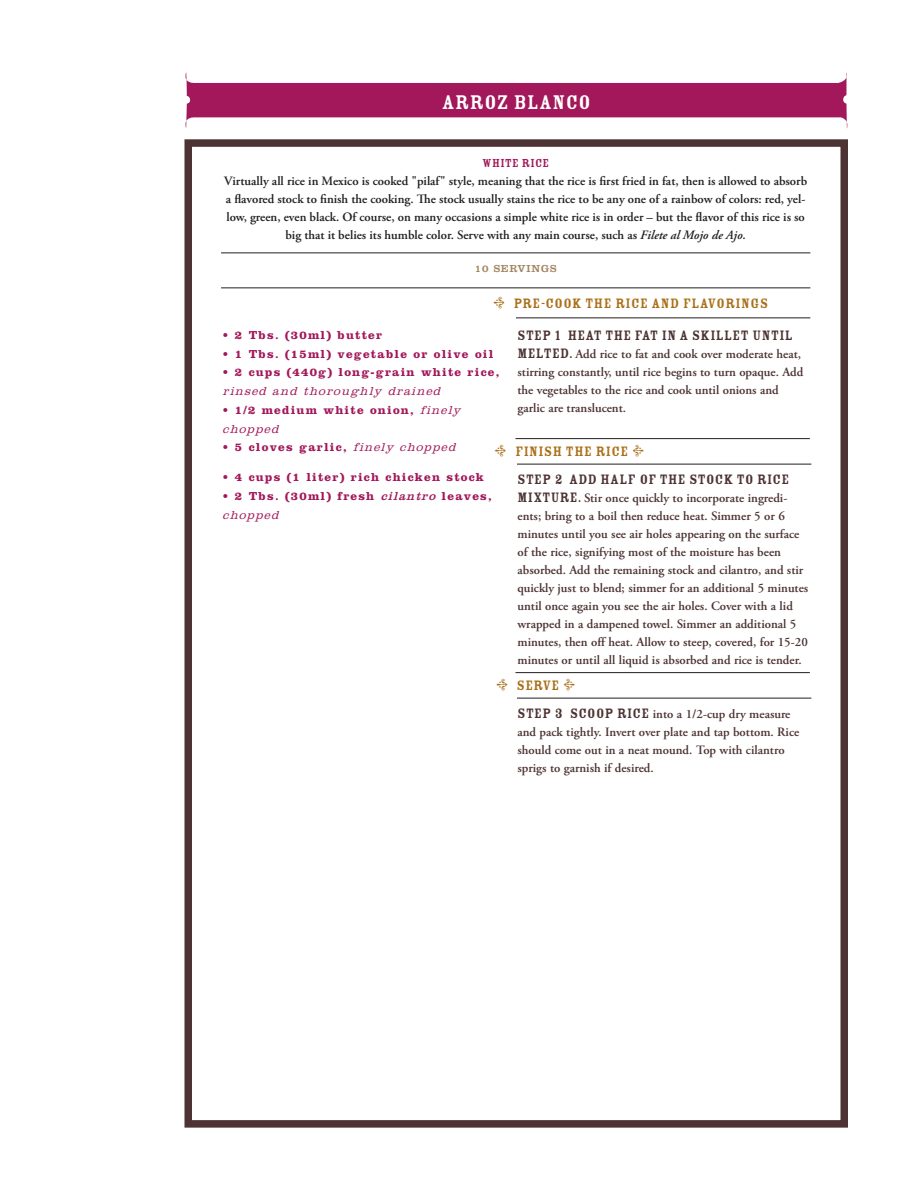
<style>
.page{position:relative;width:918px;height:1188px;background:#fff}
.page>*{position:absolute;margin:0;border:0;box-sizing:border-box;transform-origin:0 0}
.t1{font:21.75px "Rosewood Fill";letter-spacing:.015em;color:#fff}
.Recipe_lead-in{font:15px "Rosewood Fill";letter-spacing:.02em;color:#4d3333}
.t2{font:15px "Rosewood Fill";letter-spacing:.03em;color:#aa7019}
.Recipe_lead-in-2{font:600 12.75px/18px "Adobe Garamond Pro";color:#4d3333}
.t3{font:600 12.75px/18px "Adobe Garamond Pro";color:#231f20;text-align:center}
.Recipe_text{font:12.75px "Rosewood Fill";letter-spacing:.02em;color:#a2185a}
.t4{font:700 12px/18.8px "Clarendon";letter-spacing:.1em;color:#a2185a}
.t5{font:10.5px "Clarendon";letter-spacing:.08em;color:#9f825b}
.s1{font-style:italic}
.s2{font-family:"L Decoration Pi One";font-size:15.45px}
.s3{font-family:"Rosewood Fill";font-weight:400;font-size:15px}
.s4{font-weight:300;font-style:italic}
.s5{font-weight:400;font-style:italic}
</style>
<div class="page">
<div style="left:184px;top:139px;width:664px;height:989px;border:8px solid #4d3333"></div>
<svg style="left:185px;top:72px;width:663px;height:57px"></svg>
<hr style="left:516px;top:318px;width:294px;height:1px;background:#231f20">
<hr style="left:515px;top:438px;width:295px;height:1px;background:#231f20">
<hr style="left:517px;top:464px;width:294px;height:1px;background:#231f20">
<hr style="left:515px;top:672px;width:295px;height:1px;background:#231f20">
<hr style="left:517px;top:698px;width:294px;height:1px;background:#231f20">
<hr style="left:221px;top:288px;width:589px;height:1px;background:#231f20">
<hr style="left:221px;top:253px;width:589px;height:1px;background:#231f20">
<p class="t1" style="left:442px;top:90px;width:150px">ARROZ BLANCO</p>
<p class="Recipe_text" style="left:482px;top:156px;width:68px">WHITE RICE</p>
<p class="t3" style="left:224px;top:172px;width:584px">Virtually all rice in Mexico is cooked "pilaf" style, meaning that the rice is first fried in fat, then is allowed to absorb a flavored stock to finish the cooking. The stock usually stains the rice to be any one of a rainbow of colors: red, yel&shy;low, green, even black. Of course, on many occasions a simple white rice is in order – but the flavor of this rice is so big that it belies its humble color. Serve with any main course, such as <span class="s1">Filete al Mojo de Ajo.</span></p>
<p class="t5" style="left:475px;top:263px;width:83px">10 SERVINGS</p>
<p class="t2" style="left:493px;top:295px;width:276px"><span class="s2">g</span> PRE-COOK THE RICE AND FLAVORINGS</p>
<p class="Recipe_lead-in" style="left:517px;top:327px;width:277px">STEP 1 HEAT THE FAT IN A SKILLET UNTIL</p>
<p class="Recipe_lead-in-2" style="left:517px;top:345px;width:287px"><span class="s3">MELTED.</span> Add rice to fat and cook over moderate heat, stirring constantly, until rice begins to turn opaque. Add the vegetables to the rice and cook until onions and</p>
<p class="Recipe_lead-in-2" style="left:517px;top:399px;width:110px">garlic are translucent.</p>
<p class="t4" style="left:223px;top:325px;width:161px">• 2 Tbs. (30ml) butter</p>
<p class="t4" style="left:223px;top:344px;width:272px">• 1 Tbs. (15ml) vegetable or olive oil</p>
<p class="t4" style="left:223px;top:363px;width:278px">• 2 cups (440g) long-grain white rice, <span class="s4">rinsed and thoroughly drained</span></p>
<p class="t4" style="left:223px;top:400px;width:243px">• 1/2 medium white onion, <span class="s4">finely chopp ed</span></p>
<p class="t4" style="left:223px;top:438px;width:238px">• 5 cloves garlic, <span class="s4">finely chopped</span></p>
<p class="t4" style="left:223px;top:468px;width:263px">• 4 cups (1 liter) rich chicken stock</p>
<p class="t4" style="left:223px;top:487px;width:271px">• 2 Tbs. (30ml) fresh <span class="s5">cilantro</span> leaves, <span class="s4">chopp ed</span></p>
<p class="t2" style="left:495px;top:443px;width:151px"><span class="s2">g</span> FINISH THE RICE <span class="s2">h</span></p>
<p class="Recipe_lead-in" style="left:517px;top:471px;width:273px">STEP 2 ADD HALF OF THE STOCK TO RICE</p>
<p class="Recipe_lead-in-2" style="left:517px;top:489px;width:292px"><span class="s3">MIXTURE.</span> Stir once quickly to incorporate ingredi&shy;ents; bring to a boil then reduce heat. Simmer 5 or 6 minutes until you see air holes appearing on the surface of the rice, signifying most of the moisture has been absorbed. Add the remaining stock and cilantro, and stir quickly just to blend; simmer for an additional 5 minutes until once again you see the air holes. Cover with a lid wrapped in a dampened towel. Simmer an additional 5 minutes, then off heat. Allow to steep, covered, for 15-20 minutes or until all liquid is absorbed and rice is tender.</p>
<p class="t2" style="left:496px;top:677px;width:80px"><span class="s2">g</span> SERVE <span class="s2">h</span></p>
<p class="Recipe_lead-in-2" style="left:517px;top:705px;width:283px"><span class="s3">STEP 3 SCOOP RICE</span> into a 1/2-cup dry measure and pack tightly. Invert over plate and tap bottom. Rice should come out in a neat mound. Top with cilantro sprigs to garnish if desired.</p>
</div>
